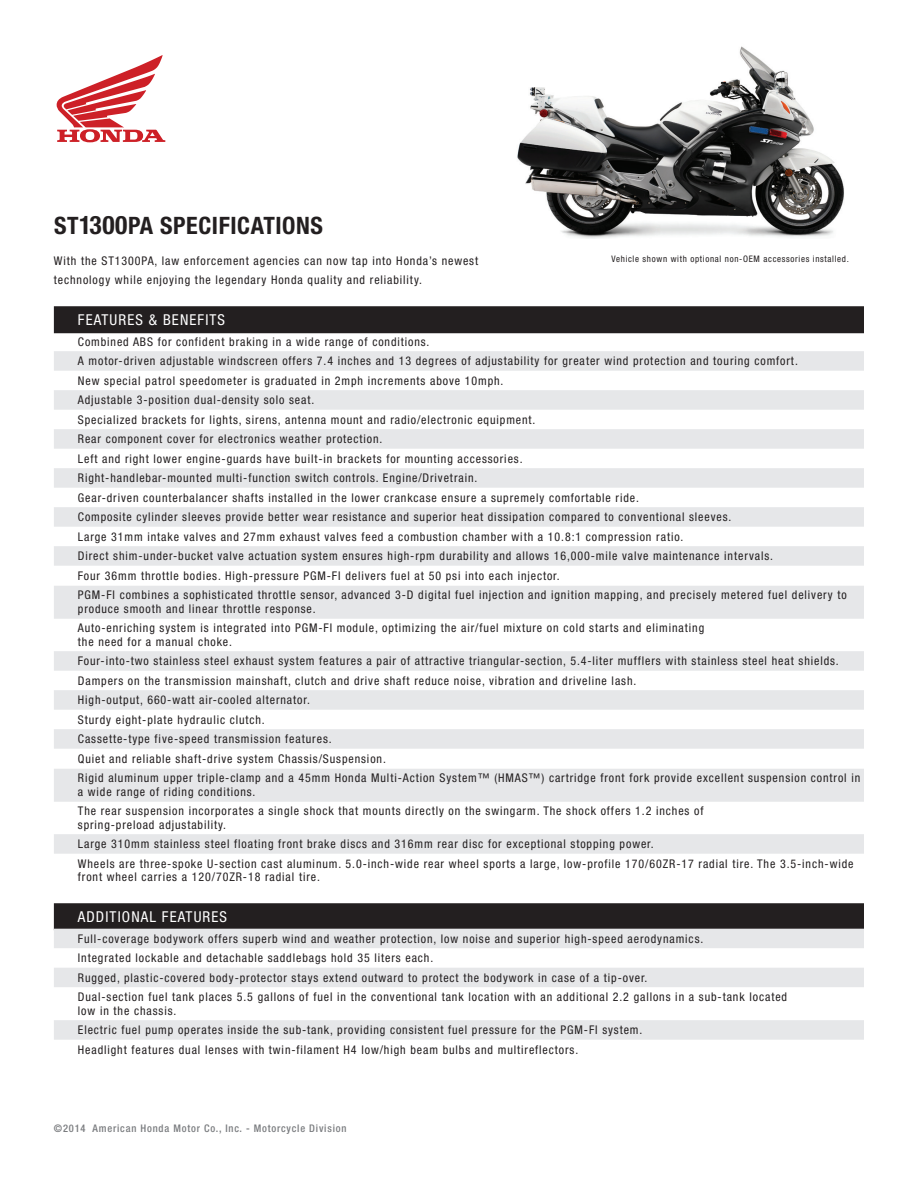
<style>
.page{position:relative;width:918px;height:1188px;background:#fff}
.page>*{position:absolute;margin:0;border:0;box-sizing:border-box;transform-origin:0 0}
.t1{font:700 condensed 24px "Helvetica Neue";letter-spacing:.025em;color:#231f20}
.t2{font:condensed 15px "Helvetica Neue";letter-spacing:.075em;color:#fff}
.t3{font:condensed 12px/19.5px "Helvetica Neue";letter-spacing:.075em;color:#231f20}
.t4{font:500 condensed 10.5px "Helvetica Neue";letter-spacing:.075em;color:#7a7c7f}
.t5{font:condensed 9px "Helvetica Neue";letter-spacing:.075em;color:#231f20}
.s1{font-size:25.5px}
</style>
<div class="page">
<svg style="left:57px;top:55px;width:108px;height:87px"></svg>
<div style="left:54px;top:306px;width:810px;height:27px;background:#231f20"></div>
<div style="left:54px;top:351px;width:810px;height:20px;background:#e6e7e9"></div>
<div style="left:54px;top:390px;width:810px;height:20px;background:#e6e7e9"></div>
<div style="left:54px;top:429px;width:810px;height:20px;background:#e6e7e9"></div>
<div style="left:54px;top:468px;width:810px;height:20px;background:#e6e7e9"></div>
<div style="left:54px;top:507px;width:810px;height:20px;background:#e6e7e9"></div>
<div style="left:54px;top:546px;width:810px;height:20px;background:#e6e7e9"></div>
<div style="left:54px;top:586px;width:810px;height:33px;background:#e6e7e9"></div>
<div style="left:54px;top:651px;width:810px;height:20px;background:#e6e7e9"></div>
<div style="left:54px;top:690px;width:810px;height:20px;background:#e6e7e9"></div>
<div style="left:54px;top:729px;width:810px;height:20px;background:#e6e7e9"></div>
<div style="left:54px;top:769px;width:810px;height:33px;background:#e6e7e9"></div>
<div style="left:54px;top:834px;width:810px;height:20px;background:#e6e7e9"></div>
<div style="left:54px;top:903px;width:810px;height:27px;background:#231f20"></div>
<div style="left:54px;top:929px;width:810px;height:19px;background:#e6e7e9"></div>
<div style="left:54px;top:968px;width:810px;height:19px;background:#e6e7e9"></div>
<div style="left:54px;top:1020px;width:810px;height:20px;background:#e6e7e9"></div>
<img style="left:517px;top:46px;width:327px;height:193px">
<h1 class="t1" style="left:54px;top:211px;width:271px">ST<span class="s1">1300</span>PA SPECIFICATIONS</h1>
<p class="t3" style="left:54px;top:251px;width:426px">With the ST1300PA, law enforcement agencies can now tap into Honda’s newest technology while enjoying the legendary Honda quality and reliability.</p>
<p class="t2" style="left:78px;top:311px;width:149px">FEATURES &amp; BENEFITS</p>
<p class="t3" style="left:78px;top:332px;width:770px">Combined ABS for confident braking in a wide range of conditions.<br>A motor-driven adjustable windscreen offers 7.4 inches and 13 degrees of adjustability for greater wind protection and touring comfort.<br>New special patrol speedometer is graduated in 2mph increments above 10mph.<br>Adjustable 3-position dual-density solo seat.<br>Specialized brackets for lights, sirens, antenna mount and radio/electronic equipment.<br>Rear component cover for electronics weather protection.<br>Left and right lower engine-guards have built-in brackets for mounting accessories.<br>Right-handlebar-mounted multi-function switch controls. Engine/Drivetrain.<br>Gear-driven counterbalancer shafts installed in the lower crankcase ensure a supremely comfortable ride.<br>Composite cylinder sleeves provide better wear resistance and superior heat dissipation compared to conventional sleeves.<br>Large 31mm intake valves and 27mm exhaust valves feed a combustion chamber with a 10.8:1 compression ratio.<br>Direct shim-under-bucket valve actuation system ensures high-rpm durability and allows 16,000-mile valve maintenance intervals.<br>Four 36mm throttle bodies. High-pressure PGM-FI delivers fuel at 50 psi into each injector.<br>PGM-FI combines a sophisticated throttle sensor, advanced 3-D digital fuel injection and ignition mapping, and precisely metered fuel delivery to</p>
<p class="t3" style="left:78px;top:599px;width:628px">produce smooth and linear throttle response.<br>Auto-enriching system is integrated into PGM-FI module, optimizing the air/fuel mixture on cold starts and eliminating</p>
<p class="t3" style="left:78px;top:632px;width:784px">the need for a manual choke.<br>Four-into-two stainless steel exhaust system features a pair of attractive triangular-section, 5.4-liter mufflers with stainless steel heat shields.<br>Dampers on the transmission mainshaft, clutch and drive shaft reduce noise, vibration and driveline lash.<br>High-output, 660-watt air-cooled alternator.<br>Sturdy eight-plate hydraulic clutch.<br>Cassette-type five-speed transmission features.<br>Quiet and reliable shaft-drive system Chassis/Suspension.<br>Rigid aluminum upper triple-clamp and a 45mm Honda Multi-Action System™ (HMAS™) cartridge front fork provide excellent suspension control in</p>
<p class="t3" style="left:78px;top:782px;width:627px">a wide range of riding conditions.<br>The rear suspension incorporates a single shock that mounts directly on the swingarm. The shock offers 1.2 inches of</p>
<p class="t3" style="left:78px;top:815px;width:777px">spring-preload adjustability.<br>Large 310mm stainless steel floating front brake discs and 316mm rear disc for exceptional stopping power.<br>Wheels are three-spoke U-section cast aluminum. 5.0-inch-wide rear wheel sports a large, low-profile 170/60ZR-17 radial tire. The 3.5-inch-wide</p>
<p class="t3" style="left:78px;top:867px;width:244px">front wheel carries a 120/70ZR-18 radial tire.</p>
<p class="t2" style="left:78px;top:908px;width:17px">Additi</p>
<p class="t2" style="left:122px;top:908px;width:19px">onal</p>
<p class="t2" style="left:162px;top:908px;width:17px">Features</p>
<p class="t3" style="left:78px;top:929px;width:711px">Full-coverage bodywork offers superb wind and weather protection, low noise and superior high-speed aerodynamics.<br>Integrated lockable and detachable saddlebags hold 35 liters each.<br>Rugged, plastic-covered body-protector stays extend outward to protect the bodywork in case of a tip-over.<br>Dual-section fuel tank places 5.5 gallons of fuel in the conventional tank location with an additional 2.2 gallons in a sub-tank located</p>
<p class="t3" style="left:78px;top:1001px;width:566px">low in the chassis.<br>Electric fuel pump operates inside the sub-tank, providing consistent fuel pressure for the PGM-FI system.<br>Headlight features dual lenses with twin-filament H4 low/high beam bulbs and multireflectors.</p>
<p class="t5" style="left:612px;top:254px;width:239px">Vehicle shown with optional non-OEM accessories installed.</p>
<p class="t4" style="left:54px;top:1122px;width:294px">©2014 American Honda Motor Co., Inc. - Motorcycle Division</p>
</div>
